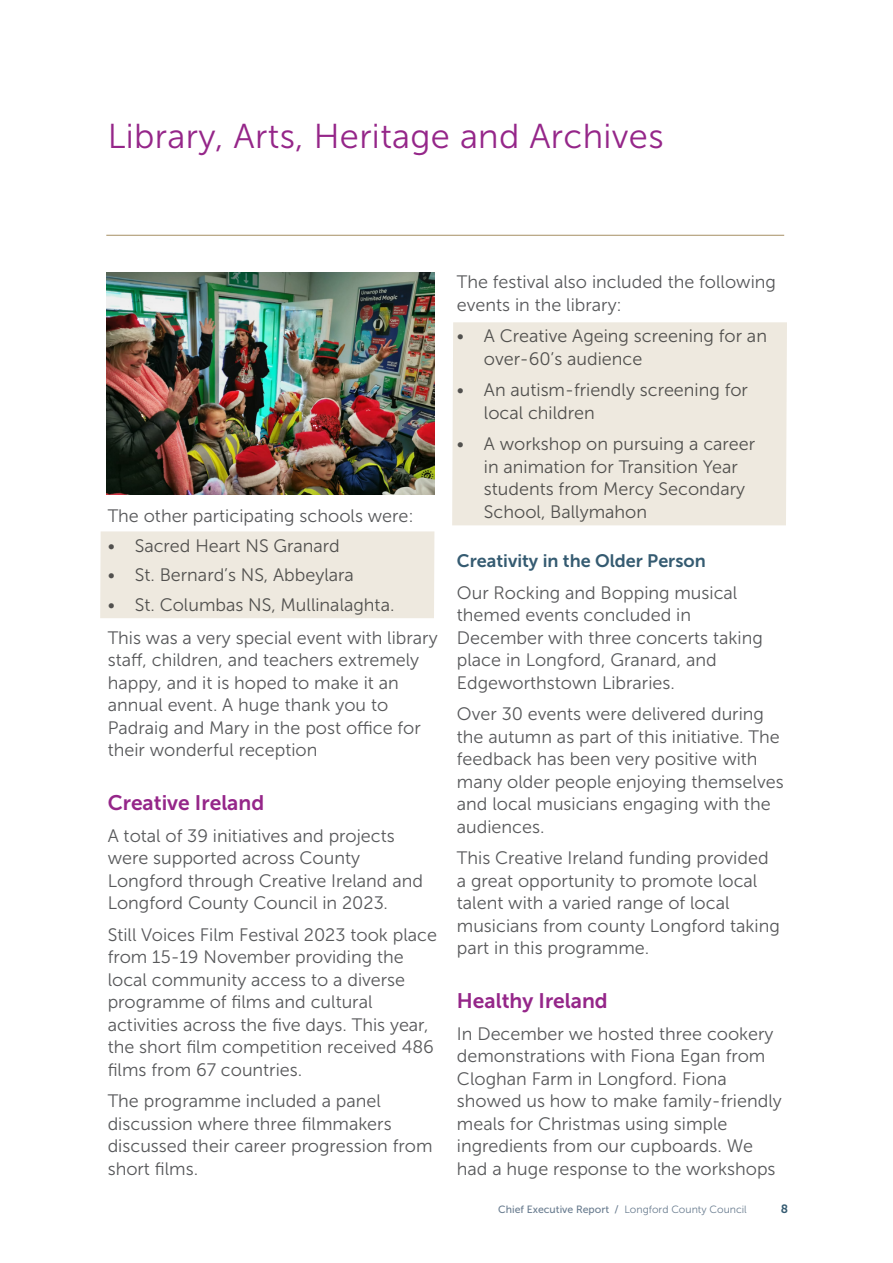
<style>
.page{position:relative;width:893px;height:1263px;background:#fff}
.page>*{position:absolute;margin:0;border:0;box-sizing:border-box;transform-origin:0 0}
.t1{font:34.5px "Museo Sans 300";letter-spacing:.01em;color:#952689}
._02_Sub-subhead{font:21px "Museo Sans 700";color:#952689}
.Text{font:18px/22.5px "Museo Sans 300";color:#57585a}
.Sub_Heading_b{font:18px "Museo Sans 700";color:#355b71}
.t2{font:12px "Museo Sans 700";color:#355b71}
.t3{font:10.5px "Museo Sans 500";color:#6a7d90}
.s1{font-family:"Museo Sans 300"}
</style>
<div class="page">
<hr style="left:106px;top:235px;width:678px;height:1px;background:#a68f64">
<div style="left:452px;top:322px;width:335px;height:203px;background:#eee9df"></div>
<div style="left:100px;top:531px;width:334px;height:87px;background:#eee9df"></div>
<img style="left:106px;top:273px;width:328px;height:221px">
<h1 class="t1" style="left:108px;top:117px;width:557px">Library, Arts, Heritage and Archives</h1>
<p class="Text" style="left:108px;top:505px;width:307px">The other participating schools were:</p>
<p class="Text" style="left:108px;top:534px;width:234px">• Sacred Heart NS Granard</p>
<p class="Text" style="left:108px;top:564px;width:248px">• St. Bernard’s NS, Abbeylara</p>
<p class="Text" style="left:108px;top:593px;width:288px">• St. Columbas NS, Mullinalaghta.</p>
<p class="Text" style="left:108px;top:626px;width:331px">This was a very special event with library staff, children, and teachers extremely happy, and it is hoped to make it an annual event. A huge thank you to Padraig and Mary in the post office for their wonderful reception</p>
<p class="_02_Sub-subhead" style="left:108px;top:791px;width:158px">Creative Ireland</p>
<p class="Text" style="left:108px;top:824px;width:317px">A total of 39 initiatives and projects were supported across County Longford through Creative Ireland and Longford County Council in 2023.</p>
<p class="Text" style="left:108px;top:923px;width:331px">Still Voices Film Festival 2023 took place from 15-19 November providing the local community access to a diverse programme of films and cultural activities across the five days. This year, the short film competition received 486 films from 67 countries.</p>
<p class="Text" style="left:108px;top:1090px;width:326px">The programme included a panel discussion where three filmmakers discussed their career progression from short films.</p>
<p class="Text" style="left:457px;top:271px;width:321px">The festival also included the following events in the library:</p>
<p class="Text" style="left:484px;top:325px;width:285px;text-indent:-27px">• A Creative Ageing screening for an over-60’s audience</p>
<p class="Text" style="left:484px;top:379px;width:266px;text-indent:-27px">• An autism-friendly screening for local children</p>
<p class="Text" style="left:484px;top:433px;width:273px;text-indent:-27px">• A workshop on pursuing a career in animation for Transition Year students from Mercy Secondary<br>School, Ballymahon</p>
<p class="Sub_Heading_b" style="left:457px;top:551px;width:250px">Creativity in the Older Person</p>
<p class="Text" style="left:457px;top:581px;width:307px">Our Rocking and Bopping musical themed events concluded in<br>December with three concerts taking place in Longford, Granard, and<br>Edgeworthstown Libraries.</p>
<p class="Text" style="left:457px;top:703px;width:328px">Over 30 events were delivered during the autumn as part of this initiative. The feedback has been very positive with many older people enjoying themselves and local musicians engaging with the audiences.</p>
<p class="Text" style="left:457px;top:847px;width:324px">This Creative Ireland funding provided a great opportunity to promote local talent with a varied range of local musicians from county Longford taking part in this programme.</p>
<p class="_02_Sub-subhead" style="left:457px;top:989px;width:152px">Healthy Ireland</p>
<p class="Text" style="left:457px;top:1022px;width:326px">In December we hosted three cookery demonstrations with Fiona Egan from Cloghan Farm in Longford. Fiona showed us how to make family-friendly meals for Christmas using simple ingredients from our cupboards. We had a huge response to the workshops</p>
<p class="t3" style="left:498px;top:1204px;width:250px">Chief Executive Report / <span class="s1">Longford County Council</span></p>
<p class="t2" style="left:781px;top:1202px;width:9px">8</p>
</div>
